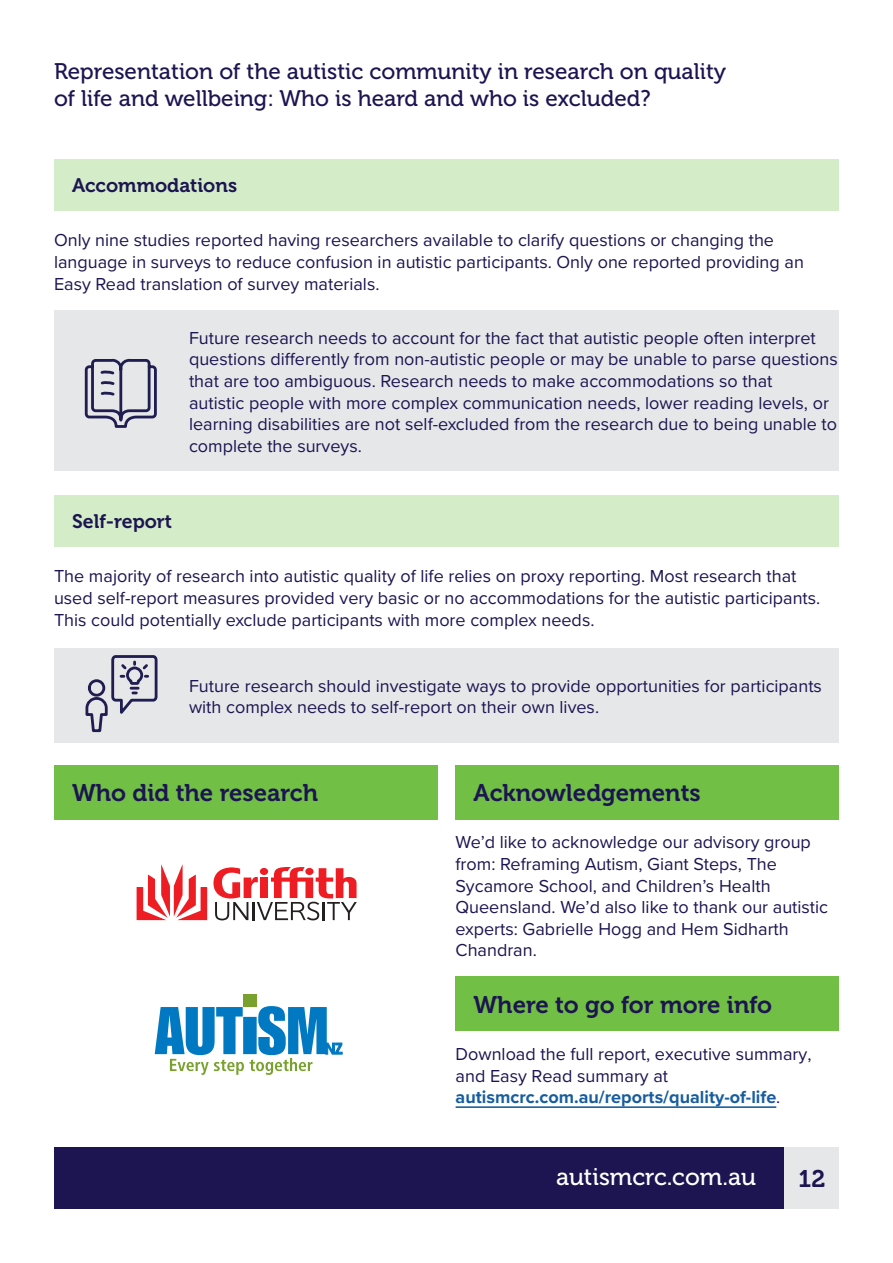
<style>
.page{position:relative;width:893px;height:1263px;background:#fff}
.page>*{position:absolute;margin:0;border:0;box-sizing:border-box;transform-origin:0 0}
.H2_-_Box_Header{font:24px "Museo 700";color:#1c1551}
.Body{font:24px "Museo 700";color:#1c1551}
.t1{font:24px "Museo 500";color:#fff}
.t2{font:22.5px/27px "Museo 500";color:#1c1551}
.H3_-_in_box{font:19.5px "Museo 700";color:#1c1551}
.Body-2{font:18px/21.6px "Proxima Nova";color:#1c1551}
.s1{font-weight:700;color:#175d9e}
</style>
<div class="page">
<div style="left:54px;top:1148px;width:785px;height:61px;background:#1c1551"></div>
<div style="left:785px;top:1148px;width:54px;height:61px;background:#e6e7e9"></div>
<div style="left:54px;top:159px;width:785px;height:51px;background:#d4ecc7"></div>
<div style="left:54px;top:310px;width:785px;height:161px;background:#e6e7e9"></div>
<div style="left:54px;top:495px;width:785px;height:51px;background:#d4ecc7"></div>
<div style="left:54px;top:648px;width:785px;height:94px;background:#e6e7e9"></div>
<div style="left:455px;top:765px;width:384px;height:54px;background:#71bf44"></div>
<div style="left:54px;top:765px;width:383px;height:54px;background:#71bf44"></div>
<div style="left:455px;top:976px;width:384px;height:55px;background:#71bf44"></div>
<svg style="left:84px;top:358px;width:73px;height:70px"></svg>
<svg style="left:85px;top:655px;width:73px;height:78px"></svg>
<svg style="left:137px;top:864px;width:70px;height:56px"></svg>
<svg style="left:213px;top:867px;width:144px;height:53px"></svg>
<div style="left:243px;top:994px;width:14px;height:13px;background:#78a22d"></div>
<svg style="left:155px;top:1006px;width:187px;height:69px"></svg>
<hr style="left:456px;top:1106px;width:320px;height:2px;background:#175d9e">
<p class="t2" style="left:54px;top:58px;width:673px">Representation of the autistic community in research on quality of life and wellbeing: Who is heard and who is excluded?</p>
<h3 class="H3_-_in_box" style="left:72px;top:174px;width:167px">Accommodations</h3>
<p class="Body-2" style="left:54px;top:229px;width:751px">Only nine studies reported having researchers available to clarify questions or changing the language in surveys to reduce confusion in autistic participants. Only one reported providing an<br>Easy Read translation of survey materials.</p>
<p class="Body-2" style="left:189px;top:326px;width:650px">Future research needs to account for the fact that autistic people often interpret questions differently from non-autistic people or may be unable to parse questions that are too ambiguous. Research needs to make accommodations so that<br>autistic people with more complex communication needs, lower reading levels, or learning disabilities are not self-excluded from the research due to being unable to complete the surveys.</p>
<h3 class="H3_-_in_box" style="left:72px;top:510px;width:102px">Self-report</h3>
<p class="Body-2" style="left:54px;top:565px;width:768px">The majority of research into autistic quality of life relies on proxy reporting. Most research that used self-report measures provided very basic or no accommodations for the autistic participants.<br>This could potentially exclude participants with more complex needs.</p>
<p class="Body-2" style="left:189px;top:674px;width:634px">Future research should investigate ways to provide opportunities for participants with complex needs to self-report on their own lives.</p>
<h2 class="H2_-_Box_Header" style="left:72px;top:779px;width:248px">Who did the research</h2>
<h2 class="H2_-_Box_Header" style="left:473px;top:779px;width:229px">Acknowledgements</h2>
<p class="Body-2" style="left:455px;top:831px;width:374px">We’d like to acknowledge our advisory group from: Reframing Autism, Giant Steps, The Sycamore School, and Children’s Health Queensland. We’d also like to thank our autistic experts: Gabrielle Hogg and Hem Sidharth Chandran.</p>
<p class="Body" style="left:473px;top:991px;width:300px">Where to go for more info</p>
<p class="Body-2" style="left:456px;top:1042px;width:357px">Download the full report, executive summary, and Easy Read summary at <span class="s1">autismcrc.com.au/reports/quality-of-life</span>.</p>
<h1 class="t1" style="left:556px;top:1163px;width:202px">autismcrc.com.au</h1>
<h1 class="Body" style="left:799px;top:1166px;width:28px">12</h1>
</div>
